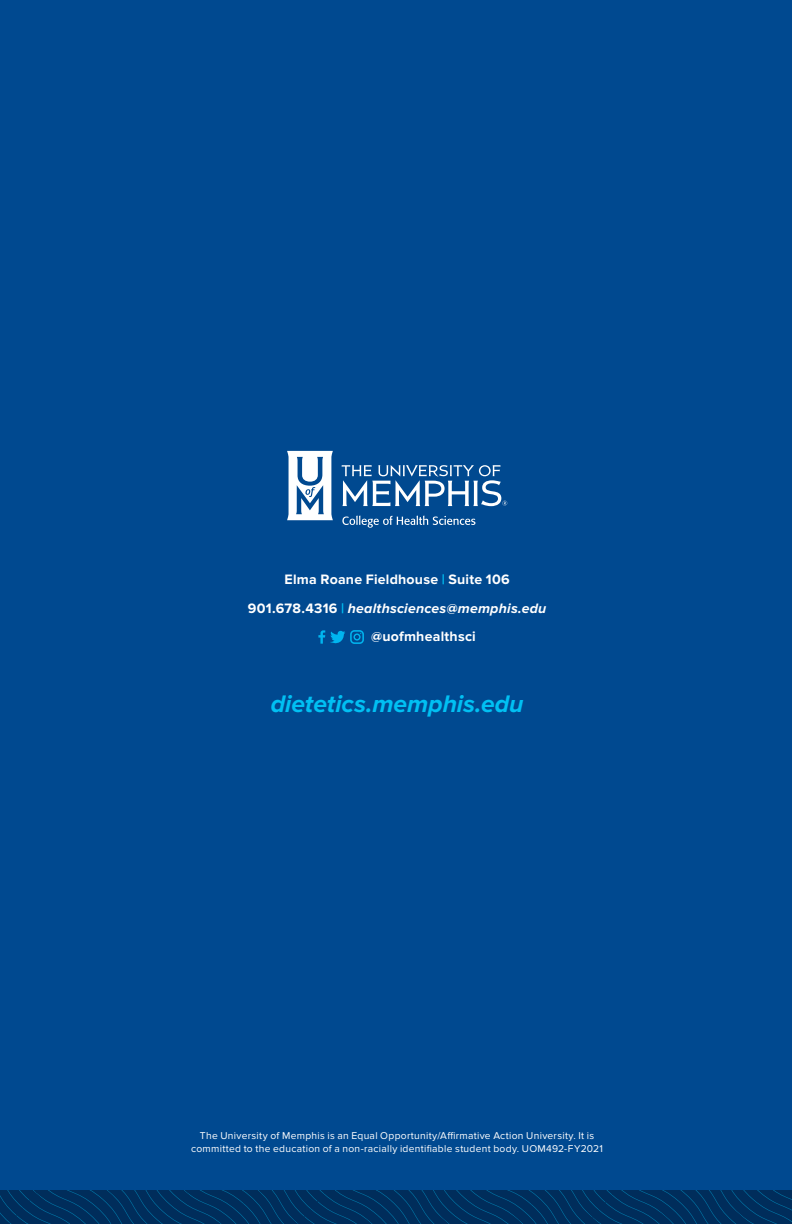
<style>
.page{position:relative;width:792px;height:1224px;background:#004990}
.page>*{position:absolute;margin:0;border:0;box-sizing:border-box;transform-origin:0 0}
.t1{font:italic 700 24.8px "Proxima Nova";letter-spacing:-.005em;color:#00c0f3}
.t2{font:700 14.2px "Proxima Nova";letter-spacing:.015em;color:#fff}
.t3{font:italic 700 14.2px "Proxima Nova";letter-spacing:.015em;color:#fff}
.t4{font:10.2px/12.4px "Proxima Nova";letter-spacing:.025em;color:#fff;text-align:center}
.s1{color:#00c0f3}
.s2{font-style:normal}
.s3{font-style:normal;color:#00c0f3}
</style>
<div class="page">
<svg style="left:287px;top:451px;width:46px;height:69px"></svg>
<svg style="left:342px;top:465px;width:165px;height:41px"></svg>
<svg style="left:342px;top:516px;width:133px;height:12px"></svg>
<svg style="left:318px;top:630px;width:46px;height:14px"></svg>
<svg style="left:0;top:1191px;width:792px;height:33px;background:#00315f"></svg>
<h2 class="t2" style="left:285px;top:571px;width:227px">Elma Roane Fieldhouse <span class="s1">|</span> Suite 106</h2>
<h2 class="t3" style="left:248px;top:600px;width:300px"><span class="s2">901.678.4316</span> <span class="s3">|</span> healthsciences@memphis.edu</h2>
<h2 class="t2" style="left:371px;top:628px;width:106px">@uofmhealthsci</h2>
<h1 class="t1" style="left:271px;top:690px;width:254px">dietetics.memphis.edu</h1>
<p class="t4" style="left:191px;top:1130px;width:413px">The University of Memphis is an Equal Opportunity/Affirmative Action University. It is committed to the education of a non-racially identifiable student body. UOM492-FY2021</p>
</div>
